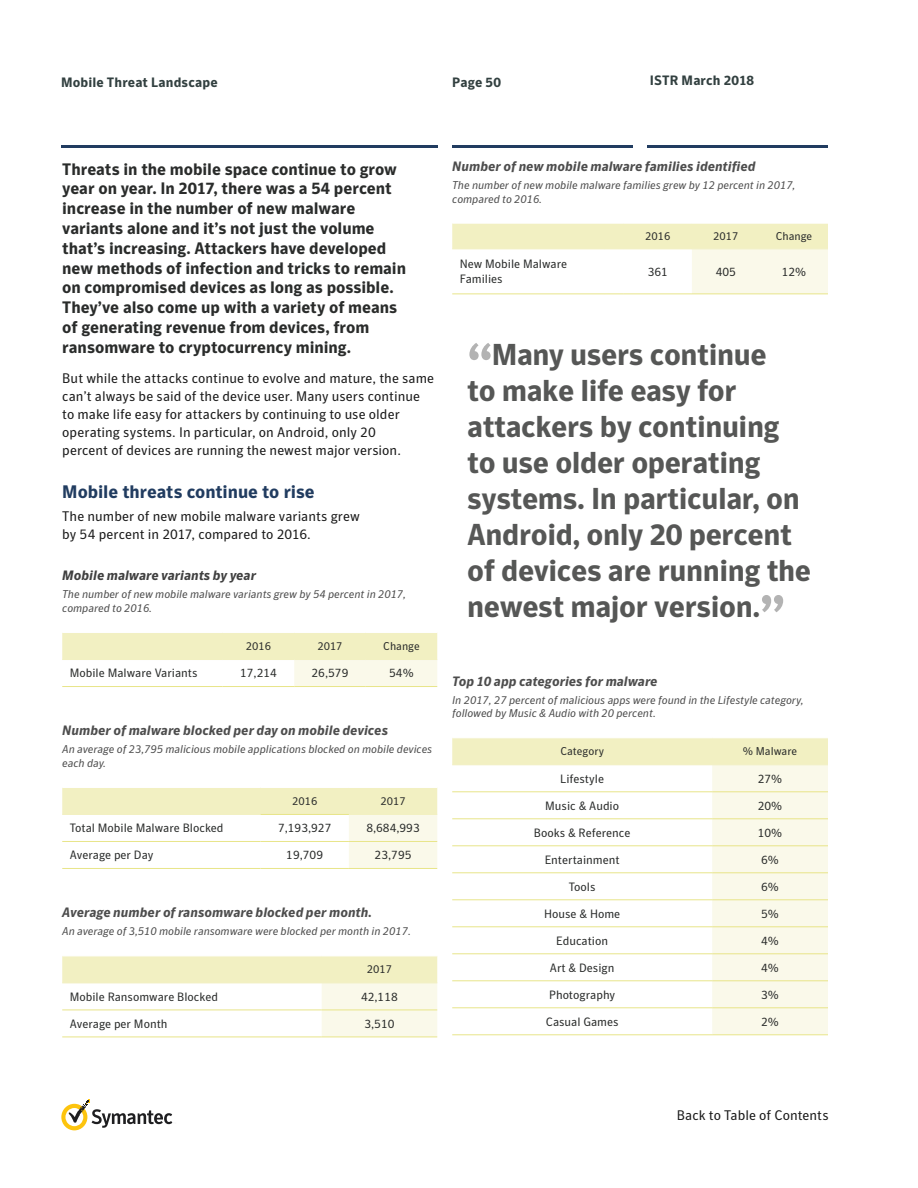
<style>
.page{position:relative;width:918px;height:1188px;background:#fff}
.page>*{position:absolute;margin:0;border:0;box-sizing:border-box;transform-origin:0 0}
.t1{font:700 30px/36px "Symantec Sans";letter-spacing:-.015em;color:#565756}
.t2{font:700 18px "Symantec Sans";letter-spacing:-.005em;color:#213c60}
.t3{font:700 16.5px/19.8px "Symantec Sans";letter-spacing:-.005em;color:#2a2c2b}
.t4{font:13.8px/18px "Symantec Sans";color:#1a1a1a}
.t5{font:italic 700 13.5px "Symantec Sans";letter-spacing:.005em;color:#4d4d4d}
.t6{font:700 13.5px "Symantec Sans";letter-spacing:.01em;color:#324040}
.t7{font:italic 700 13.5px "Symantec Sans";color:#404040}
.t8{font:12px/14.4px "Symantec Sans";color:#2a2c2b}
.t9{font:italic 11.25px/13.5px "Symantec Sans";letter-spacing:-.005em;color:#4d4d4d}
.t10{font:11.25px "Symantec Sans";color:#2a2c2b}
.s1{font-size:54px;color:#b3b3b3}
</style>
<div class="page">
<hr style="left:61px;top:146px;width:376px;height:2px;background:#213c60">
<hr style="left:452px;top:146px;width:181px;height:2px;background:#213c60">
<hr style="left:648px;top:146px;width:180px;height:2px;background:#213c60">
<svg style="left:61px;top:1100px;width:112px;height:30px"></svg>
<svg style="left:62px;top:633px;width:375px;height:53px"></svg>
<hr style="left:62px;top:686px;width:161px;height:1px;background:#e8e589">
<hr style="left:223px;top:686px;width:71px;height:1px;background:#e8e589">
<hr style="left:294px;top:686px;width:72px;height:1px;background:#e8e589">
<hr style="left:366px;top:686px;width:71px;height:1px;background:#e8e589">
<hr style="left:62px;top:659px;width:161px;height:1px;background:#f2f0c2">
<hr style="left:223px;top:659px;width:71px;height:1px;background:#f2f0c2">
<hr style="left:294px;top:659px;width:72px;height:1px;background:#f2f0c2">
<hr style="left:366px;top:659px;width:71px;height:1px;background:#f2f0c2">
<svg style="left:62px;top:788px;width:375px;height:80px"></svg>
<hr style="left:62px;top:868px;width:199px;height:1px;background:#e8e589">
<hr style="left:62px;top:841px;width:199px;height:1px;background:#e8e589">
<hr style="left:261px;top:841px;width:88px;height:1px;background:#e8e589">
<hr style="left:349px;top:841px;width:88px;height:1px;background:#e8e589">
<hr style="left:349px;top:868px;width:88px;height:1px;background:#e8e589">
<hr style="left:62px;top:814px;width:199px;height:1px;background:#f2f0c2">
<hr style="left:349px;top:814px;width:88px;height:1px;background:#f2f0c2">
<hr style="left:261px;top:814px;width:88px;height:1px;background:#e8e589">
<hr style="left:261px;top:868px;width:88px;height:1px;background:#e8e589">
<svg style="left:62px;top:957px;width:375px;height:80px"></svg>
<hr style="left:62px;top:1037px;width:260px;height:1px;background:#e8e589">
<hr style="left:322px;top:1037px;width:115px;height:1px;background:#e8e589">
<hr style="left:62px;top:1010px;width:260px;height:1px;background:#e8e589">
<hr style="left:322px;top:1010px;width:115px;height:1px;background:#e8e589">
<hr style="left:62px;top:983px;width:260px;height:1px;background:#f2f0c2">
<hr style="left:322px;top:983px;width:115px;height:1px;background:#f2f0c2">
<svg style="left:452px;top:223px;width:376px;height:72px"></svg>
<hr style="left:624px;top:249px;width:68px;height:1px;background:#f2f0c2">
<hr style="left:692px;top:249px;width:68px;height:1px;background:#f2f0c2">
<hr style="left:760px;top:249px;width:68px;height:1px;background:#f2f0c2">
<svg style="left:452px;top:738px;width:376px;height:296px"></svg>
<hr style="left:712px;top:1034px;width:116px;height:1px;background:#e8e589">
<hr style="left:452px;top:765px;width:260px;height:1px;background:#f2f0c2">
<hr style="left:712px;top:765px;width:116px;height:1px;background:#f2f0c2">
<hr style="left:452px;top:791px;width:260px;height:1px;background:#e8e589">
<hr style="left:712px;top:791px;width:116px;height:1px;background:#e8e589">
<hr style="left:452px;top:818px;width:260px;height:1px;background:#e8e589">
<hr style="left:712px;top:818px;width:116px;height:1px;background:#e8e589">
<hr style="left:452px;top:845px;width:260px;height:1px;background:#e8e589">
<hr style="left:712px;top:845px;width:116px;height:1px;background:#e8e589">
<hr style="left:452px;top:872px;width:260px;height:1px;background:#e8e589">
<hr style="left:712px;top:872px;width:116px;height:1px;background:#e8e589">
<hr style="left:452px;top:899px;width:260px;height:1px;background:#e8e589">
<hr style="left:712px;top:899px;width:116px;height:1px;background:#e8e589">
<hr style="left:452px;top:926px;width:260px;height:1px;background:#e8e589">
<hr style="left:712px;top:926px;width:116px;height:1px;background:#e8e589">
<hr style="left:452px;top:953px;width:260px;height:1px;background:#e8e589">
<hr style="left:712px;top:953px;width:116px;height:1px;background:#e8e589">
<hr style="left:452px;top:980px;width:260px;height:1px;background:#e8e589">
<hr style="left:712px;top:980px;width:116px;height:1px;background:#e8e589">
<hr style="left:452px;top:1007px;width:260px;height:1px;background:#e8e589">
<hr style="left:712px;top:1007px;width:116px;height:1px;background:#e8e589">
<hr style="left:452px;top:1034px;width:260px;height:1px;background:#e8e589">
<p class="t6" style="left:61px;top:74px;width:158px">Mobile Threat Landscape</p>
<p class="t6" style="left:452px;top:74px;width:50px">Page 50</p>
<p class="t6" style="left:650px;top:72px;width:106px">ISTR March 2018</p>
<p class="t3" style="left:62px;top:159px;width:345px">Threats in the mobile space continue to grow year on year. In 2017, there was a 54 percent increase in the number of new malware variants alone and it’s not just the volume that’s increasing. Attackers have developed new methods of infection and tricks to remain on compromised devices as long as possible.<br>They’ve also come up with a variety of means of generating revenue from devices, from ransomware to cryptocurrency mining.</p>
<p class="t4" style="left:62px;top:369px;width:373px">But while the attacks continue to evolve and mature, the same can’t always be said of the device user. Many users continue to make life easy for attackers by continuing to use older operating systems. In particular, on Android, only 20<br>percent of devices are running the newest major version.</p>
<h2 class="t2" style="left:62px;top:481px;width:254px">Mobile threats continue to rise</h2>
<p class="t4" style="left:62px;top:507px;width:299px">The number of new mobile malware variants grew by 54 percent in 2017, compared to 2016.</p>
<p class="t7" style="left:62px;top:568px;width:195px">Mobile malware variants by year</p>
<p class="t9" style="left:62px;top:588px;width:345px">The number of new mobile malware variants grew by 54 percent in 2017, compared to 2016.</p>
<p class="t10" style="left:246px;top:639px;width:27px">2016</p>
<p class="t10" style="left:317px;top:639px;width:27px">2017</p>
<p class="t10" style="left:383px;top:639px;width:38px">Change</p>
<p class="t8" style="left:70px;top:666px;width:129px">Mobile Malware Variants</p>
<p class="t8" style="left:240px;top:666px;width:38px">17,214</p>
<p class="t8" style="left:312px;top:666px;width:38px">26,579</p>
<p class="t8" style="left:389px;top:666px;width:26px">54%</p>
<p class="t5" style="left:62px;top:723px;width:327px">Number of malware blocked per day on mobile devices</p>
<p class="t9" style="left:62px;top:743px;width:372px">An average of 23,795 malicious mobile applications blocked on mobile devices each day.</p>
<p class="t10" style="left:292px;top:794px;width:27px">2016</p>
<p class="t10" style="left:380px;top:794px;width:27px">2017</p>
<p class="t8" style="left:70px;top:821px;width:155px">Total Mobile Malware Blocked</p>
<p class="t8" style="left:278px;top:821px;width:55px">7,193,927</p>
<p class="t8" style="left:366px;top:821px;width:55px">8,684,993</p>
<p class="t8" style="left:70px;top:848px;width:85px">Average per Day</p>
<p class="t8" style="left:286px;top:848px;width:38px">19,709</p>
<p class="t8" style="left:375px;top:848px;width:38px">23,795</p>
<p class="t5" style="left:62px;top:905px;width:311px">Average number of ransomware blocked per month.</p>
<p class="t9" style="left:62px;top:924px;width:350px">An average of 3,510 mobile ransomware were blocked per month in 2017.</p>
<p class="t10" style="left:367px;top:963px;width:27px">2017</p>
<p class="t8" style="left:70px;top:989px;width:150px">Mobile Ransomware Blocked</p>
<p class="t8" style="left:361px;top:989px;width:38px">42,118</p>
<p class="t8" style="left:70px;top:1016px;width:99px">Average per Month</p>
<p class="t8" style="left:364px;top:1016px;width:32px">3,510</p>
<p class="t5" style="left:452px;top:158px;width:305px">Number of new mobile malware families identified</p>
<p class="t9" style="left:452px;top:178px;width:345px">The number of new mobile malware families grew by 12 percent in 2017, compared to 2016.</p>
<p class="t10" style="left:645px;top:229px;width:27px">2016</p>
<p class="t10" style="left:713px;top:229px;width:27px">2017</p>
<p class="t10" style="left:776px;top:229px;width:38px">Change</p>
<p class="t8" style="left:460px;top:257px;width:109px">New Mobile Malware<br>Families</p>
<p class="t8" style="left:648px;top:264px;width:22px">361</p>
<p class="t8" style="left:716px;top:264px;width:22px">405</p>
<p class="t8" style="left:782px;top:264px;width:26px">12%</p>
<h1 class="t1" style="left:467px;top:337px;width:346px"><span class="s1">“</span>Many users continue<br>to make life easy for attackers by continuing to use older operating systems. In particular, on<br>Android, only 20 percent of devices are running the newest major version.<span class="s1">”</span></h1>
<p class="t5" style="left:452px;top:673px;width:207px">Top 10 app categories for malware</p>
<p class="t9" style="left:452px;top:693px;width:353px">In 2017, 27 percent of malicious apps were found in the Lifestyle category, followed by Music &amp; Audio with 20 percent.</p>
<p class="t10" style="left:560px;top:745px;width:45px">Category</p>
<p class="t10" style="left:743px;top:745px;width:56px">% Malware</p>
<p class="t8" style="left:560px;top:771px;width:45px">Lifestyle</p>
<p class="t8" style="left:758px;top:771px;width:26px">27%</p>
<p class="t8" style="left:545px;top:798px;width:75px">Music &amp; Audio</p>
<p class="t8" style="left:758px;top:798px;width:26px">20%</p>
<p class="t8" style="left:534px;top:825px;width:98px">Books &amp; Reference</p>
<p class="t8" style="left:758px;top:825px;width:26px">10%</p>
<p class="t8" style="left:545px;top:852px;width:77px">Entertainment</p>
<p class="t8" style="left:761px;top:852px;width:19px">6%</p>
<p class="t8" style="left:569px;top:879px;width:28px">Tools</p>
<p class="t8" style="left:761px;top:879px;width:19px">6%</p>
<p class="t8" style="left:544px;top:906px;width:78px">House &amp; Home</p>
<p class="t8" style="left:761px;top:906px;width:19px">5%</p>
<p class="t8" style="left:556px;top:933px;width:53px">Education</p>
<p class="t8" style="left:761px;top:933px;width:19px">4%</p>
<p class="t8" style="left:550px;top:960px;width:66px">Art &amp; Design</p>
<p class="t8" style="left:761px;top:960px;width:19px">4%</p>
<p class="t8" style="left:549px;top:987px;width:67px">Photography</p>
<p class="t8" style="left:761px;top:987px;width:19px">3%</p>
<p class="t8" style="left:546px;top:1014px;width:74px">Casual Games</p>
<p class="t8" style="left:761px;top:1014px;width:19px">2%</p>
<p class="t4" style="left:677px;top:1106px;width:154px">Back to Table of Contents</p>
</div>
